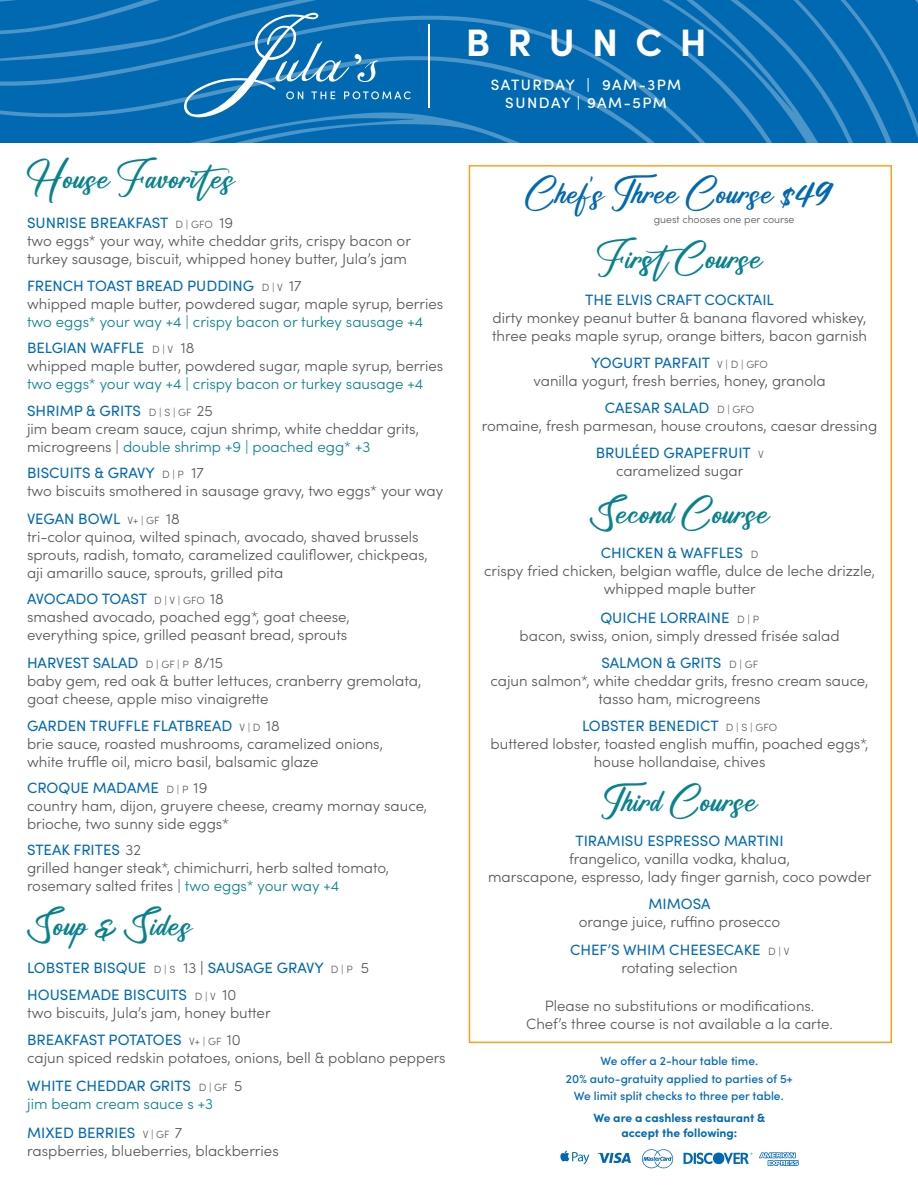
<style>
.page{position:relative;width:918px;height:1188px;background:#fff}
.page>*{position:absolute;margin:0;border:0;box-sizing:border-box;transform-origin:0 0}
.t1{font:700 38.25px "Sofia Pro";letter-spacing:.45em;color:#fff}
.t2{font:36px "Anthony Hunter";color:#08828d}
.t3{font:36px "Anthony Hunter";color:#0069b2}
.t4{font:300 15px/18px "Sofia Pro";color:#535659;text-align:center}
.t5{font:300 15px/18px "Sofia Pro";color:#555659}
.t6{font:15px "Sofia Pro";color:#0069b2}
.t7{font:300 15px "Sofia Pro";color:#08828d}
.t8{font:500 15px "Sofia Pro";letter-spacing:.095em;color:#fff}
.t9{font:500 12px "Sofia Pro";color:#0069b2}
.t10{font:700 12px "Sofia Pro";color:#0069b2}
.t11{font:300 10.5px "Sofia Pro";color:#535659}
.s1{font-weight:300;font-size:10.5px;color:#535659}
.s2{font-weight:300;color:#555659}
.s3{color:#08828d}
.s4{font-weight:300;color:#535659}
.s5{color:#535659}
</style>
<div class="page">
<svg style="left:0;top:0;width:918px;height:142px;background:#096eb4"></svg>
<svg style="left:184px;top:13px;width:227px;height:104px;background:#207cbb"></svg>
<hr style="left:428px;top:24px;width:1px;height:84px;background:#fff">
<div style="left:469px;top:165px;width:423px;height:878px;border:2px solid #f9a31b"></div>
<svg style="left:597px;top:1153px;width:34px;height:10px"></svg>
<svg style="left:684px;top:1153px;width:68px;height:11px"></svg>
<svg style="left:759px;top:1152px;width:40px;height:14px"></svg>
<svg style="left:642px;top:1149px;width:32px;height:19px"></svg>
<svg style="left:560px;top:1151px;width:29px;height:13px"></svg>
<p class="t2" style="left:27px;top:148px;width:210px">House Favorites</p>
<p class="t6" style="left:27px;top:211px;width:208px">SUNRISE BREAKFAST <span class="s1">D | GFO</span> <span class="s2">19</span></p>
<p class="t5" style="left:27px;top:231px;width:385px">two eggs* your way, white cheddar grits, crispy bacon or</p>
<p class="t5" style="left:27px;top:249px;width:381px">turkey sausage, biscuit, whipped honey butter, Jula’s jam</p>
<p class="t6" style="left:27px;top:274px;width:276px">FRENCH TOAST BREAD PUDDING <span class="s1">D | V</span> <span class="s2">17</span></p>
<p class="t5" style="left:27px;top:293px;width:418px">whipped maple butter, powdered sugar, maple syrup, berries</p>
<p class="t7" style="left:27px;top:310px;width:398px">two eggs* your way +4 | crispy bacon or turkey sausage +4</p>
<p class="t6" style="left:27px;top:336px;width:169px">BELGIAN WAFFLE <span class="s1">D | V</span> <span class="s2">18</span></p>
<p class="t5" style="left:27px;top:355px;width:418px">whipped maple butter, powdered sugar, maple syrup, berries</p>
<p class="t7" style="left:27px;top:372px;width:398px">two eggs* your way +4 | crispy bacon or turkey sausage +4</p>
<p class="t6" style="left:27px;top:400px;width:187px">SHRIMP &amp; GRITS <span class="s1">D | S | GF</span> <span class="s2">25</span></p>
<p class="t5" style="left:27px;top:419px;width:394px">jim beam cream sauce, cajun shrimp, white cheddar grits, microgreens | <span class="s3">double shrimp +9 | poached egg* +3</span></p>
<p class="t6" style="left:27px;top:462px;width:178px">BISCUITS &amp; GRAVY <span class="s1">D | P</span> <span class="s2">17</span></p>
<p class="t5" style="left:27px;top:481px;width:418px">two biscuits smothered in sausage gravy, two eggs* your way</p>
<p class="t6" style="left:27px;top:508px;width:154px">VEGAN BOWL <span class="s1">V+ | GF</span> <span class="s2">18</span></p>
<p class="t5" style="left:27px;top:527px;width:402px">tri-color quinoa, wilted spinach, avocado, shaved brussels sprouts, radish, tomato, caramelized cauliflower, chickpeas, aji amarillo sauce, sprouts, grilled pita</p>
<p class="t6" style="left:27px;top:588px;width:198px">AVOCADO TOAST <span class="s1">D | V | GFO</span> <span class="s2">18</span></p>
<p class="t5" style="left:27px;top:607px;width:324px">smashed avocado, poached egg*, goat cheese,</p>
<p class="t5" style="left:27px;top:625px;width:322px">everything spice, grilled peasant bread, sprouts</p>
<p class="t6" style="left:27px;top:652px;width:197px">HARVEST SALAD <span class="s1">D | GF | P</span> <span class="s2">8/15</span></p>
<p class="t5" style="left:27px;top:671px;width:396px">baby gem, red oak &amp; butter lettuces, cranberry gremolata, goat cheese, apple miso vinaigrette</p>
<p class="t6" style="left:27px;top:715px;width:254px">GARDEN TRUFFLE FLATBREAD <span class="s1">V | D</span> <span class="s4">18</span></p>
<p class="t4" style="left:27px;top:734px;width:358px;text-align:left">brie sauce, roasted mushrooms, caramelized onions, white truffle oil, micro basil, balsamic glaze</p>
<p class="t6" style="left:27px;top:776px;width:182px">CROQUE MADAME <span class="s1">D | P</span> <span class="s2">19</span></p>
<p class="t5" style="left:27px;top:795px;width:402px">country ham, dijon, gruyere cheese, creamy mornay sauce, brioche, two sunny side eggs*</p>
<p class="t6" style="left:27px;top:839px;width:116px">STEAK FRITES <span class="s4">32</span></p>
<p class="t4" style="left:27px;top:858px;width:364px">grilled hanger steak*, chimichurri, herb salted tomato,</p>
<p class="t4" style="left:27px;top:876px;width:314px">rosemary salted frites | <span class="s3">two eggs* your way +4</span></p>
<p class="t2" style="left:27px;top:895px;width:167px">Soup &amp; Sides</p>
<p class="t6" style="left:27px;top:957px;width:343px">LOBSTER BISQUE <span class="s1">D | S</span> <span class="s4">13</span> <span class="s5">|</span> SAUSAGE GRAVY <span class="s1">D | P</span> <span class="s4">5</span></p>
<p class="t6" style="left:27px;top:984px;width:211px">HOUSEMADE BISCUITS <span class="s1">D | V</span> <span class="s2">10</span></p>
<p class="t5" style="left:27px;top:1003px;width:245px">two biscuits, Jula’s jam, honey butter</p>
<p class="t6" style="left:27px;top:1029px;width:215px">BREAKFAST POTATOES <span class="s1">V+ | GF</span> <span class="s4">10</span></p>
<p class="t4" style="left:27px;top:1048px;width:420px">cajun spiced redskin potatoes, onions, bell &amp; poblano peppers</p>
<p class="t6" style="left:27px;top:1075px;width:217px">WHITE CHEDDAR GRITS <span class="s1">D | GF</span> <span class="s4">5</span></p>
<p class="t7" style="left:27px;top:1093px;width:187px">jim beam cream sauce s +3</p>
<p class="t6" style="left:27px;top:1122px;width:157px">MIXED BERRIES <span class="s1">V | GF</span> <span class="s4">7</span></p>
<p class="t4" style="left:27px;top:1141px;width:253px">raspberries, blueberries, blackberries</p>
<p class="t1" style="left:466px;top:14px;width:242px">BRUNCH</p>
<p class="t8" style="left:491px;top:74px;width:192px">SATURDAY | 9AM-3PM</p>
<p class="t8" style="left:505px;top:92px;width:163px">SUNDAY | 9AM-5PM</p>
<p class="t3" style="left:525px;top:163px;width:310px">Chef’s Three Course $49</p>
<p class="t2" style="left:596px;top:227px;width:168px">FirstCourse</p>
<p class="t11" style="left:654px;top:212px;width:142px">guest chooses one per course</p>
<p class="t6" style="left:585px;top:288px;width:190px">THE ELVIS CRAFT COCKTAIL</p>
<p class="t4" style="left:493px;top:307px;width:376px">dirty monkey peanut butter &amp; banana flavored whiskey,</p>
<p class="t4" style="left:492px;top:325px;width:377px">three peaks maple syrup, orange bitters, bacon garnish</p>
<p class="t6" style="left:591px;top:352px;width:178px">YOGURT PARFAIT <span class="s1">V | D | GFO</span></p>
<p class="t4" style="left:534px;top:371px;width:294px">vanilla yogurt, fresh berries, honey, granola</p>
<p class="t6" style="left:605px;top:397px;width:151px">CAESAR SALAD <span class="s1">D | GFO</span></p>
<p class="t4" style="left:482px;top:416px;width:397px">romaine, fresh parmesan, house croutons, caesar dressing</p>
<p class="t6" style="left:596px;top:442px;width:169px">BRULÉED GRAPEFRUIT <span class="s1">V</span></p>
<p class="t4" style="left:616px;top:461px;width:129px">caramelized sugar</p>
<p class="t2" style="left:590px;top:483px;width:181px">Second Course</p>
<p class="t6" style="left:601px;top:542px;width:159px">CHICKEN &amp; WAFFLES <span class="s1">D</span></p>
<p class="t4" style="left:484px;top:561px;width:393px">crispy fried chicken, belgian waffle, dulce de leche drizzle, whipped maple butter</p>
<p class="t6" style="left:600px;top:606px;width:160px">QUICHE LORRAINE <span class="s1">D | P</span></p>
<p class="t4" style="left:520px;top:625px;width:321px">bacon, swiss, onion, simply dressed frisée salad</p>
<p class="t6" style="left:601px;top:652px;width:158px">SALMON &amp; GRITS <span class="s1">D | GF</span></p>
<p class="t4" style="left:491px;top:671px;width:379px">cajun salmon*, white cheddar grits, fresno cream sauce, tasso ham, microgreens</p>
<p class="t6" style="left:582px;top:714px;width:196px">LOBSTER BENEDICT <span class="s1">D | S | GFO</span></p>
<p class="t4" style="left:491px;top:733px;width:379px">buttered lobster, toasted english muffin, poached eggs*, house hollandaise, chives</p>
<p class="t2" style="left:602px;top:771px;width:157px">Third Course</p>
<p class="t6" style="left:575px;top:830px;width:210px">TIRAMISU ESPRESSO MARTINI</p>
<p class="t4" style="left:569px;top:849px;width:222px">frangelico, vanilla vodka, khalua,</p>
<p class="t4" style="left:488px;top:867px;width:385px">marscapone, espresso, lady finger garnish, coco powder</p>
<p class="t6" style="left:649px;top:893px;width:64px">MIMOSA</p>
<p class="t4" style="left:579px;top:912px;width:203px">orange juice, ruffino prosecco</p>
<p class="t6" style="left:570px;top:938px;width:221px">CHEF’S WHIM CHEESECAKE <span class="s1">D | V</span></p>
<p class="t4" style="left:621px;top:957px;width:118px">rotating selection</p>
<p class="t4" style="left:545px;top:996px;width:271px">Please no substitutions or modifications.</p>
<p class="t4" style="left:526px;top:1014px;width:308px">Chef’s three course is not available a la carte.</p>
<p class="t9" style="left:601px;top:1052px;width:159px">We offer a 2-hour table time.</p>
<p class="t9" style="left:566px;top:1070px;width:228px">20% auto-gratuity applied to parties of 5+</p>
<p class="t9" style="left:574px;top:1087px;width:211px">We limit split checks to three per table.</p>
<p class="t10" style="left:594px;top:1109px;width:173px">We are a cashless restaurant &amp;</p>
<p class="t10" style="left:621px;top:1123px;width:118px">accept the following:</p>
</div>
